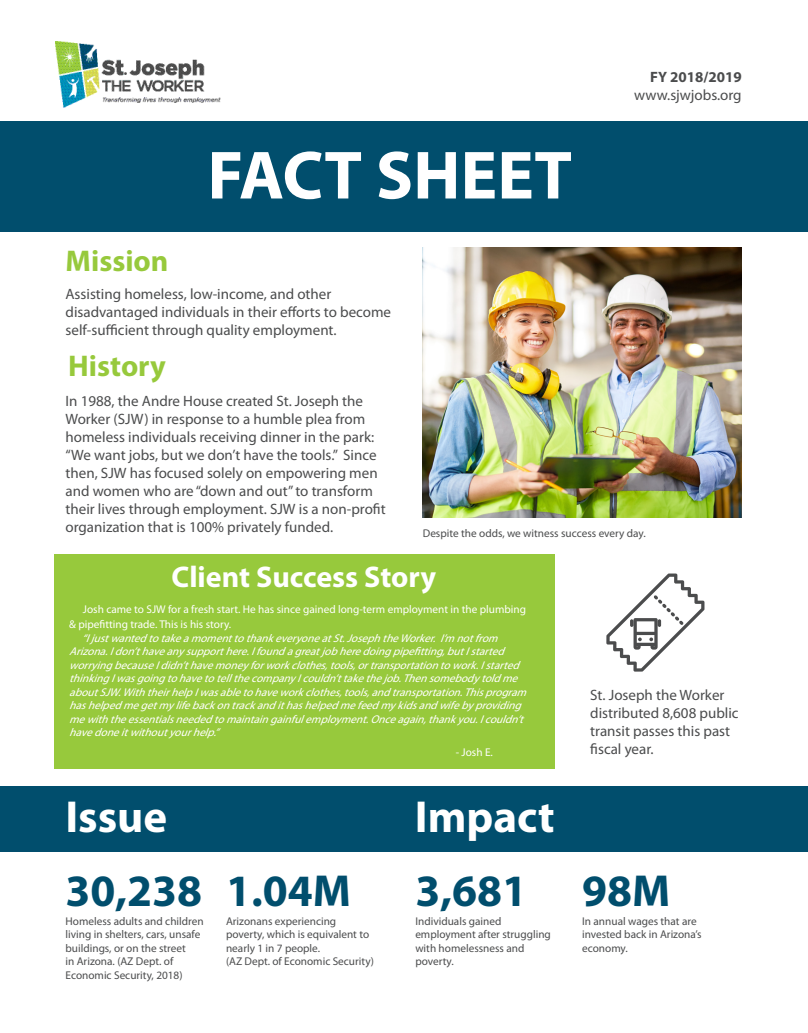
<style>
.page{position:relative;width:808px;height:1033px;background:#fff}
.page>*{position:absolute;margin:0;border:0;box-sizing:border-box;transform-origin:0 0}
.t1{font:700 68.75px "Myriad Pro";color:#fff}
.t2{font:700 45px "Myriad Pro";color:#014e6d}
.t3{font:700 45px "Myriad Pro";color:#fff}
.t4{font:700 30px "Myriad Pro";color:#fff}
.t5{font:700 30px "Myriad Pro";color:#97c93c}
.t6{font:15px/18px "Myriad Pro";color:#4b4c4d}
.t7{font:700 15px "Myriad Pro";color:#4b4c4d}
.t8{font:italic 11.25px/13.5px "Myriad Pro";color:#fff}
.t9{font:11.25px/13.5px "Myriad Pro";color:#4b4c4d}
.t10{font:11.25px/15px "Myriad Pro";color:#fff}
</style>
<div class="page">
<div style="left:0;top:121px;width:808px;height:111px;background:#014e6d"></div>
<div style="left:0;top:786px;width:808px;height:65px;background:#014e6d"></div>
<div style="left:54px;top:554px;width:500px;height:214px;background:#97c93c"></div>
<img style="left:423px;top:248px;width:318px;height:269px">
<img style="left:55px;top:41px;width:166px;height:67px">
<svg style="left:606px;top:573px;width:98px;height:98px"></svg>
<p class="t5" style="left:66px;top:242px;width:104px">Mission</p>
<p class="t1" style="left:207px;top:130px;width:366px">FACT SHEET</p>
<p class="t6" style="left:66px;top:285px;width:327px">Assisting homeless, low-income, and other disadvantaged individuals in their efforts to become self-sufficient through quality employment.</p>
<p class="t5" style="left:68px;top:347px;width:99px">History</p>
<p class="t7" style="left:650px;top:67px;width:93px">FY 2018/2019</p>
<p class="t6" style="left:634px;top:86px;width:109px">www.sjwjobs.org</p>
<p class="t6" style="left:66px;top:392px;width:322px">In 1988, the Andre House created St. Joseph the Worker (SJW) in response to a humble plea from homeless individuals receiving dinner in the park: “We want jobs, but we don’t have the tools.” Since then, SJW has focused solely on empowering men and women who are “down and out” to transform their lives through employment. SJW is a non-profit organization that is 100% privately funded.</p>
<p class="t4" style="left:172px;top:557px;width:266px">Client Success Story</p>
<p class="t10" style="left:69px;top:602px;width:458px;text-indent:14px">Josh came to SJW for a fresh start. He has since gained long-term employment in the plumbing &amp; pipefitting trade. This is his story.</p>
<p class="t8" style="left:69px;top:631px;width:463px;text-indent:13px">“IjustwantedtotakeamomenttothankeveryoneatSt.JosephtheWorker.I’m notfrom Arizona.Idon’thaveanysupporthere.Ifoundagreatjobheredoingpipefitting,butIstarted worryingbecauseIdidn’thavemoneyforworkclothes,tools,ortransportationtowork.Istarted thinkingIwasgoingtohavetotellthecompanyIcouldn’ttakethejob.Thensomebodytoldme aboutSJW.WiththeirhelpIwasabletohaveworkclothes,tools,andtransportation.Thisprogram hashelpedmegetmylifebackontrackandithashelpedmefeedmykidsandwifebyproviding mewiththeessentialsneededtomaintaingainfulemployment.Onceagain,thankyou.Icouldn’t havedoneitwithoutyourhelp.”</p>
<p class="t10" style="left:455px;top:745px;width:39px">- Josh E.</p>
<p class="t9" style="left:423px;top:526px;width:224px">Despite the odds, we witness success every day.</p>
<p class="t6" style="left:590px;top:686px;width:150px">St. Joseph the Worker distributed 8,608 public transit passes this past fiscal year.</p>
<p class="t3" style="left:66px;top:787px;width:103px">Issue</p>
<p class="t3" style="left:415px;top:787px;width:141px">Impact</p>
<p class="t2" style="left:66px;top:861px;width:138px">30,238</p>
<p class="t9" style="left:66px;top:914px;width:140px">Homeless adults and children</p>
<p class="t9" style="left:66px;top:927px;width:136px">living in shelters, cars, unsafe buildings, or on the street<br>in Arizona. (AZ Dept. of<br>Economic Security, 2018)</p>
<p class="t2" style="left:226px;top:861px;width:126px">1.04M</p>
<p class="t2" style="left:415px;top:861px;width:113px">3,681</p>
<p class="t2" style="left:582px;top:861px;width:90px">98M</p>
<p class="t9" style="left:226px;top:914px;width:149px">Arizonans experiencing poverty, which is equivalent to nearly 1 in 7 people.<br>(AZ Dept. of Economic Security)</p>
<p class="t9" style="left:415px;top:914px;width:137px">Individuals gained employment after struggling with homelessness and poverty.</p>
<p class="t9" style="left:582px;top:914px;width:121px">In annual wages that are invested back in Arizona’s economy.</p>
</div>
